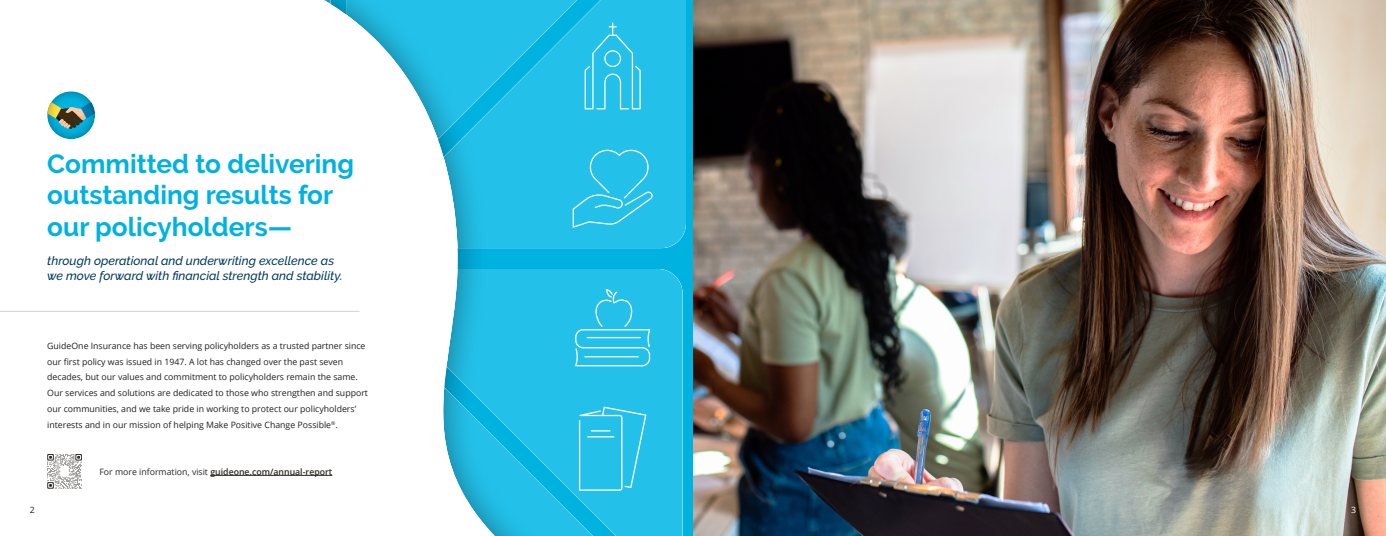
<style>
.page{position:relative;width:1386px;height:536px;background:#fff}
.page>*{position:absolute;margin:0;border:0;box-sizing:border-box;transform-origin:0 0}
.t1{font:700 26.25px/31.5px "Raleway";color:#00b2e0}
.t2{font:italic 500 12.25px/15.8px "Raleway";color:#00395c}
.t3{font:8.75px/15.8px "Open Sans";color:#231f20}
.t4{font:600 8.75px "Open Sans";color:#2b2824}
.t5{font:8.75px "Open Sans";color:#fff}
.s1{font-weight:400}
</style>
<div class="page">
<div style="left:253px;top:0;width:1133px;height:536px;background:#231f20;opacity:.5"></div>
<img style="left:693px;top:0;width:693px;height:536px">
<svg style="left:47px;top:454px;width:35px;height:34px"></svg>
<hr style="left:0;top:311px;width:360px;height:1px;background:#d1d2d4">
<hr style="left:210px;top:475px;width:122px;height:1px;background:#2b2824">
<svg style="left:573px;top:148px;width:80px;height:80px;background:#33c5eb"></svg>
<svg style="left:585px;top:22px;width:56px;height:87px;background:#3ac7ec"></svg>
<svg style="left:575px;top:289px;width:75px;height:77px;background:#3ac7ec"></svg>
<svg style="left:579px;top:406px;width:67px;height:84px;background:#37c6eb"></svg>
<div style="left:47px;top:90px;width:49px;height:50px;background:#231f20;opacity:.5"></div>
<p class="t1" style="left:47px;top:148px;width:308px">Committed to delivering outstanding results for our policyholders—</p>
<p class="t2" style="left:47px;top:252px;width:297px">through operational and underwriting excellence as we move forward with financial strength and stability.</p>
<p class="t3" style="left:47px;top:337px;width:322px">GuideOne Insurance has been serving policyholders as a trusted partner since our first policy was issued in 1947. A lot has changed over the past seven decades, but our values and commitment to policyholders remain the same.<br>Our services and solutions are dedicated to those who strengthen and support our communities, and we take pride in working to protect our policyholders’ interests and in our mission of helping Make Positive Change Possible<sup>®</sup>.</p>
<p class="t4" style="left:99px;top:465px;width:235px"><span class="s1">For more information, visit</span> guideone.com/annual-report</p>
<p class="t3" style="left:30px;top:501px;width:7px">2</p>
<p class="t5" style="left:1351px;top:503px;width:7px">3</p>
</div>
